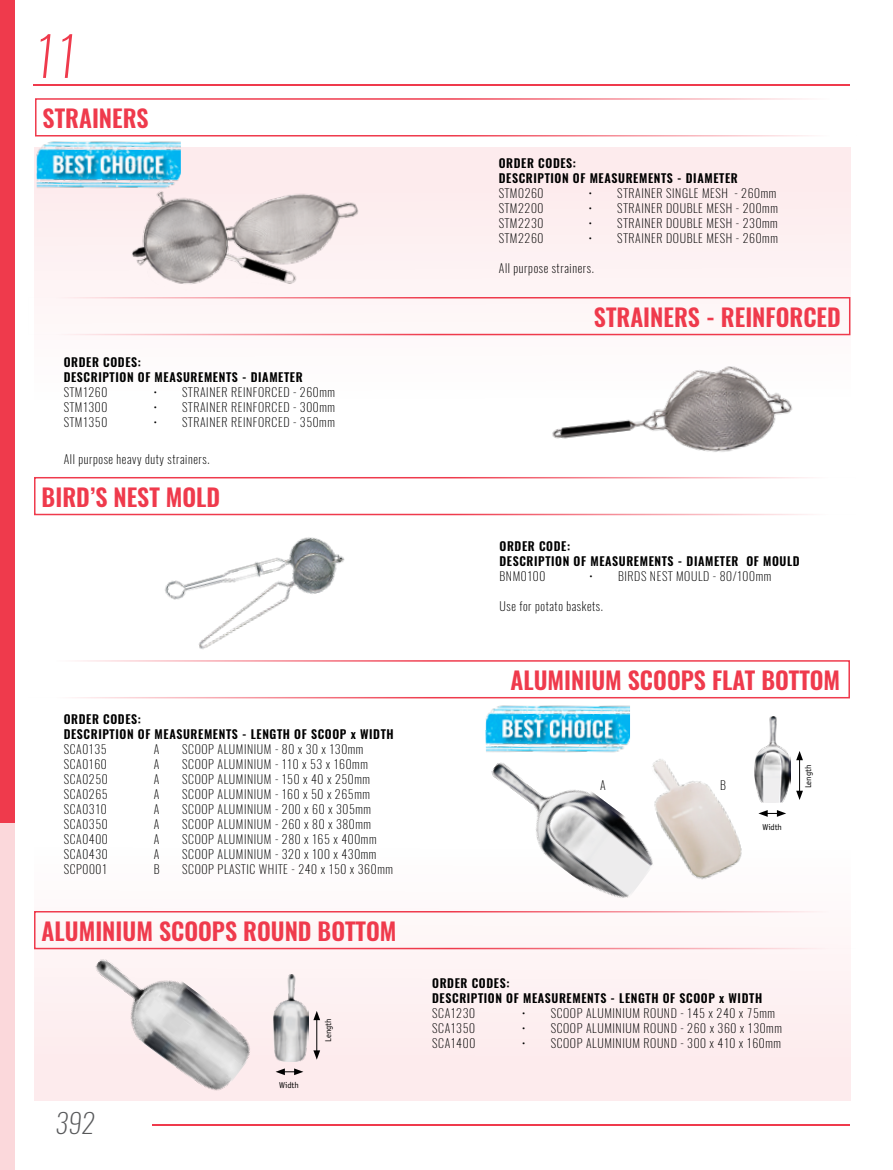
<style>
.page{position:relative;width:893px;height:1170px;background:#fff}
.page>*{position:absolute;margin:0;border:0;box-sizing:border-box;transform-origin:0 0}
.t1{font:italic 200 54px "Oswald";color:#ef3a4c}
.t2{font:italic 200 27px "Oswald";color:#58595b}
.t3{font:600 24px "Oswald";color:#ef3a4c}
.t4{font:200 12px "Oswald";letter-spacing:.05em;color:#000}
.t5{font:600 12px/15px "Oswald";letter-spacing:.05em;color:#000}
.t6{font:8.55px "Officina Sans";color:#000}
</style>
<div class="page">
<div style="left:34px;top:147px;width:816px;height:287px;background:#fef4f5"></div>
<div style="left:34px;top:811px;width:816px;height:289px;background:#fef4f5"></div>
<img style="left:132px;top:192px;width:227px;height:92px">
<img style="left:165px;top:537px;width:180px;height:112px">
<img style="left:540px;top:366px;width:263px;height:86px">
<img style="left:76px;top:949px;width:186px;height:142px">
<hr style="left:316px;top:1017px;width:1px;height:35px;background:#000">
<svg style="left:313px;top:1011px;width:7px;height:9px"></svg>
<svg style="left:313px;top:1050px;width:7px;height:9px"></svg>
<svg style="left:276px;top:1068px;width:27px;height:7px"></svg>
<img style="left:273px;top:974px;width:36px;height:87px">
<img style="left:471px;top:736px;width:161px;height:162px">
<img style="left:632px;top:759px;width:122px;height:134px">
<img style="left:754px;top:716px;width:36px;height:86px">
<hr style="left:799px;top:757px;width:1px;height:36px;background:#000">
<svg style="left:796px;top:751px;width:7px;height:9px"></svg>
<svg style="left:796px;top:790px;width:7px;height:10px"></svg>
<svg style="left:758px;top:810px;width:28px;height:6px"></svg>
<div style="left:35px;top:98px;width:823px;height:38px;border:2px solid #ef3a4c"></div>
<div style="left:34px;top:477px;width:823px;height:38px;border:2px solid #ef3a4c"></div>
<div style="left:34px;top:910px;width:823px;height:39px;border:2px solid #ef3a4c"></div>
<div style="left:28px;top:297px;width:822px;height:38px;border:2px solid #ef3a4c"></div>
<div style="left:27px;top:660px;width:823px;height:38px;border:2px solid #ef3a4c"></div>
<img style="left:36px;top:141px;width:145px;height:51px">
<img style="left:485px;top:705px;width:145px;height:50px">
<div style="left:0;top:0;width:15px;height:1169px;background:#fbd8db"></div>
<hr style="left:152px;top:1124px;width:697px;height:1px;background:#ef3a4c">
<hr style="left:33px;top:84px;width:816px;height:2px;background:#ef3a4c">
<div style="left:0;top:0;width:15px;height:823px;background:#ef3a4c"></div>
<h1 class="t1" style="left:33px;top:19px;width:45px">11</h1>
<h3 class="t3" style="left:43px;top:101px;width:108px">STRAINERS</h3>
<p class="t5" style="left:64px;top:355px;width:241px">ORDER CODES:<br>DESCRIPTION OF MEASUREMENTS - DIAMETER</p>
<p class="t4" style="left:64px;top:384px;width:45px">STM1260</p>
<p class="t4" style="left:154px;top:384px;width:183px">• STRAINER REINFORCED - 260mm</p>
<p class="t4" style="left:64px;top:399px;width:45px">STM1300</p>
<p class="t4" style="left:154px;top:399px;width:183px">• STRAINER REINFORCED - 300mm</p>
<p class="t4" style="left:64px;top:414px;width:45px">STM1350</p>
<p class="t4" style="left:154px;top:414px;width:183px">• STRAINER REINFORCED - 350mm</p>
<p class="t4" style="left:64px;top:450px;width:147px">All purpose heavy duty strainers.</p>
<h3 class="t3" style="left:42px;top:480px;width:180px">BIRD’S NEST MOLD</h3>
<p class="t5" style="left:64px;top:711px;width:331px">ORDER CODES:<br>DESCRIPTION OF MEASUREMENTS - LENGTH OF SCOOP x WIDTH</p>
<p class="t4" style="left:64px;top:740px;width:44px">SCA0135</p>
<p class="t4" style="left:154px;top:740px;width:7px">A</p>
<p class="t4" style="left:182px;top:740px;width:183px">SCOOP ALUMINIUM - 80 x 30 x 130mm</p>
<p class="t4" style="left:64px;top:755px;width:45px">SCA0160</p>
<p class="t4" style="left:154px;top:755px;width:7px">A</p>
<p class="t4" style="left:182px;top:755px;width:187px">SCOOP ALUMINIUM - 110 x 53 x 160mm</p>
<p class="t4" style="left:64px;top:770px;width:46px">SCA0250</p>
<p class="t4" style="left:154px;top:770px;width:7px">A</p>
<p class="t4" style="left:182px;top:770px;width:189px">SCOOP ALUMINIUM - 150 x 40 x 250mm</p>
<p class="t4" style="left:64px;top:785px;width:46px">SCA0265</p>
<p class="t4" style="left:154px;top:785px;width:7px">A</p>
<p class="t4" style="left:182px;top:785px;width:189px">SCOOP ALUMINIUM - 160 x 50 x 265mm</p>
<p class="t4" style="left:64px;top:800px;width:44px">SCA0310</p>
<p class="t4" style="left:154px;top:800px;width:7px">A</p>
<p class="t4" style="left:182px;top:800px;width:190px">SCOOP ALUMINIUM - 200 x 60 x 305mm</p>
<p class="t4" style="left:64px;top:815px;width:46px">SCA0350</p>
<p class="t4" style="left:154px;top:815px;width:7px">A</p>
<p class="t4" style="left:182px;top:815px;width:190px">SCOOP ALUMINIUM - 260 x 80 x 380mm</p>
<p class="t4" style="left:64px;top:830px;width:46px">SCA0400</p>
<p class="t4" style="left:154px;top:830px;width:7px">A</p>
<p class="t4" style="left:182px;top:830px;width:196px">SCOOP ALUMINIUM - 280 x 165 x 400mm</p>
<p class="t4" style="left:64px;top:845px;width:46px">SCA0430</p>
<p class="t4" style="left:154px;top:845px;width:7px">A</p>
<p class="t4" style="left:182px;top:845px;width:196px">SCOOP ALUMINIUM - 320 x 100 x 430mm</p>
<p class="t4" style="left:64px;top:860px;width:45px">SCP0001</p>
<p class="t4" style="left:154px;top:860px;width:7px">B</p>
<p class="t4" style="left:182px;top:860px;width:212px">SCOOP PLASTIC WHITE - 240 x 150 x 360mm</p>
<h3 class="t3" style="left:42px;top:914px;width:356px">ALUMINIUM SCOOPS ROUND BOTTOM</h3>
<h2 class="t2" style="left:55px;top:1104px;width:41px">392</h2>
<p class="t6" style="left:279px;top:1080px;width:21px">Width</p>
<p class="t6" style="left:323px;top:1041px;width:25px;rotate:-90deg">Length</p>
<p class="t5" style="left:499px;top:156px;width:241px">ORDER CODES:<br>DESCRIPTION OF MEASUREMENTS - DIAMETER</p>
<p class="t4" style="left:499px;top:185px;width:46px">STM0260</p>
<p class="t4" style="left:589px;top:185px;width:189px">• STRAINER SINGLE MESH - 260mm</p>
<p class="t4" style="left:499px;top:200px;width:46px">STM2200</p>
<p class="t4" style="left:589px;top:200px;width:191px">• STRAINER DOUBLE MESH - 200mm</p>
<p class="t4" style="left:499px;top:215px;width:46px">STM2230</p>
<p class="t4" style="left:589px;top:215px;width:190px">• STRAINER DOUBLE MESH - 230mm</p>
<p class="t4" style="left:499px;top:230px;width:46px">STM2260</p>
<p class="t4" style="left:589px;top:230px;width:191px">• STRAINER DOUBLE MESH - 260mm</p>
<p class="t4" style="left:499px;top:260px;width:97px">All purpose strainers.</p>
<h3 class="t3" style="left:594px;top:300px;width:248px">STRAINERS - REINFORCED</h3>
<p class="t5" style="left:499px;top:539px;width:302px">ORDER CODE:<br>DESCRIPTION OF MEASUREMENTS - DIAMETER OF MOULD</p>
<p class="t4" style="left:499px;top:568px;width:47px">BNM0100</p>
<p class="t4" style="left:589px;top:568px;width:183px">• BIRDS NEST MOULD - 80/100mm</p>
<p class="t4" style="left:499px;top:598px;width:105px">Use for potato baskets.</p>
<h3 class="t3" style="left:510px;top:663px;width:331px">ALUMINIUM SCOOPS FLAT BOTTOM</h3>
<p class="t4" style="left:600px;top:777px;width:7px">A</p>
<p class="t4" style="left:720px;top:777px;width:7px">B</p>
<p class="t6" style="left:762px;top:822px;width:21px">Width</p>
<p class="t6" style="left:803px;top:788px;width:25px;rotate:-90deg">Length</p>
<p class="t5" style="left:432px;top:975px;width:331px">ORDER CODES:<br>DESCRIPTION OF MEASUREMENTS - LENGTH OF SCOOP x WIDTH</p>
<p class="t4" style="left:432px;top:1004px;width:44px">SCA1230</p>
<p class="t4" style="left:522px;top:1004px;width:254px">• SCOOP ALUMINIUM ROUND - 145 x 240 x 75mm</p>
<p class="t4" style="left:432px;top:1019px;width:44px">SCA1350</p>
<p class="t4" style="left:522px;top:1019px;width:261px">• SCOOP ALUMINIUM ROUND - 260 x 360 x 130mm</p>
<p class="t4" style="left:432px;top:1034px;width:45px">SCA1400</p>
<p class="t4" style="left:522px;top:1034px;width:260px">• SCOOP ALUMINIUM ROUND - 300 x 410 x 160mm</p>
</div>
